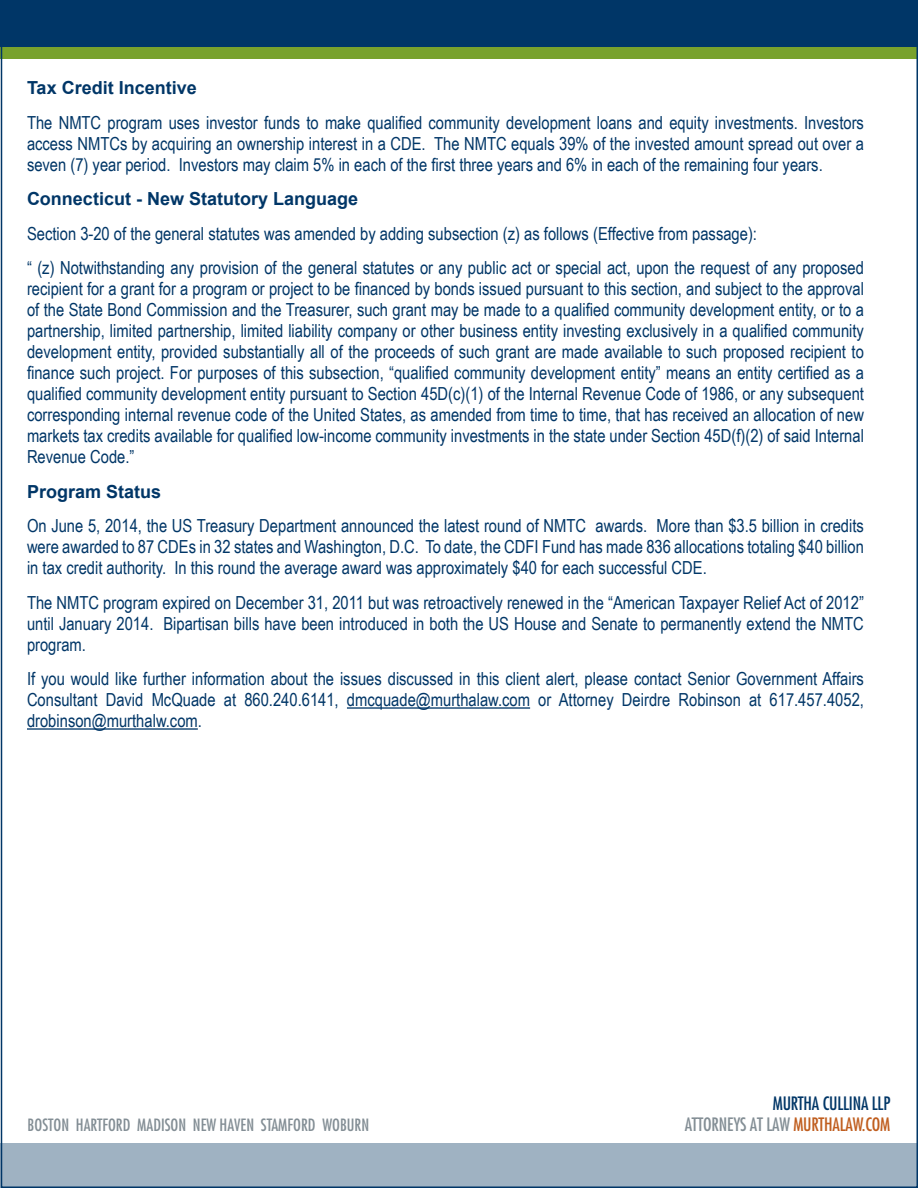
<style>
.page{position:relative;width:918px;height:1188px;background:#fff}
.page>*{position:absolute;margin:0;border:0;box-sizing:border-box;transform-origin:0 0}
.Body_Copy{font:18px/21px "Arial Narrow";color:#003667;text-align:justify}
.Body_Copy-2{font:700 18px "Arial";color:#003667}
.t1{font:500 condensed 18px "Futura LTCE";letter-spacing:-.01em;color:#838e95}
.t2{font:500 condensed 18px "Futura LTCE";letter-spacing:-.01em;color:#003667}
.t3{font:500 condensed 16.5px "Futura LTCE";color:#838e95}
.s1{color:#c05e1f}
</style>
<div class="page">
<div style="left:0;top:0;width:915px;height:47px;background:#003667"></div>
<div style="left:0;top:47px;width:918px;height:12px;background:#78a22d"></div>
<div style="left:0;top:1143px;width:918px;height:45px;background:#9fb2c2"></div>
<hr style="left:347px;top:707px;width:183px;height:2px;background:#003667">
<hr style="left:27px;top:728px;width:171px;height:2px;background:#003667">
<p class="Body_Copy-2" style="left:27px;top:76px;width:171px">Tax Credit Incentive</p>
<p class="Body_Copy" style="left:27px;top:111px;width:839px">The NMTC program uses investor funds to make qualified community development loans and equity investments. Investors access NMTCs by acquiring an ownership interest in a CDE. The NMTC equals 39% of the invested amount spread out over a seven (7) year period. Investors may claim 5% in each of the first three years and 6% in each of the remaining four years.</p>
<p class="Body_Copy-2" style="left:27px;top:187px;width:333px">Connecticut - New Statutory Language</p>
<p class="Body_Copy" style="left:27px;top:222px;width:732px">Section 3-20 of the general statutes was amended by adding subsection (z) as follows (Effective from passage):</p>
<p class="Body_Copy" style="left:27px;top:257px;width:839px">“ (z) Notwithstanding any provision of the general statutes or any public act or special act, upon the request of any proposed recipient for a grant for a program or project to be financed by bonds issued pursuant to this section, and subject to the approval of the State Bond Commission and the Treasurer, such grant may be made to a qualified community development entity, or to a partnership, limited partnership, limited liability company or other business entity investing exclusively in a qualified community development entity, provided substantially all of the proceeds of such grant are made available to such proposed recipient to finance such project. For purposes of this subsection, “qualified community development entity” means an entity certified as a qualified community development entity pursuant to Section 45D(c)(1) of the Internal Revenue Code of 1986, or any subsequent corresponding internal revenue code of the United States, as amended from time to time, that has received an allocation of new markets tax credits available for qualified low-income community investments in the state under Section 45D(f)(2) of said Internal Revenue Code.”</p>
<p class="Body_Copy-2" style="left:27px;top:479px;width:136px">Program Status</p>
<p class="Body_Copy" style="left:27px;top:515px;width:838px">On June 5, 2014, the US Treasury Department announced the latest round of NMTC awards. More than $3.5 billion in credits were awarded to 87 CDEs in 32 states and Washington, D.C. To date, the CDFI Fund has made 836 allocations totaling $40 billion in tax credit authority. In this round the average award was approximately $40 for each successful CDE.</p>
<p class="Body_Copy" style="left:27px;top:591px;width:838px">The NMTC program expired on December 31, 2011 but was retroactively renewed in the “American Taxpayer Relief Act of 2012” until January 2014. Bipartisan bills have been introduced in both the US House and Senate to permanently extend the NMTC program.</p>
<p class="Body_Copy" style="left:27px;top:668px;width:838px">If you would like further information about the issues discussed in this client alert, please contact Senior Government Affairs Consultant David McQuade at 860.240.6141, dmcquade@murthalaw.com or Attorney Deirdre Robinson at 617.457.4052, drobinson@murthalw.com.</p>
<p class="t2" style="left:773px;top:1093px;width:119px">MURTHA CULLINA LLP</p>
<p class="t3" style="left:28px;top:1115px;width:343px">BOSTON HARTFORD MADISON NEW HAVEN STAMFORD WOBURN</p>
<p class="t1" style="left:685px;top:1114px;width:207px">ATTORNEYS AT LAW <span class="s1">MURTHALAW.COM</span></p>
</div>
